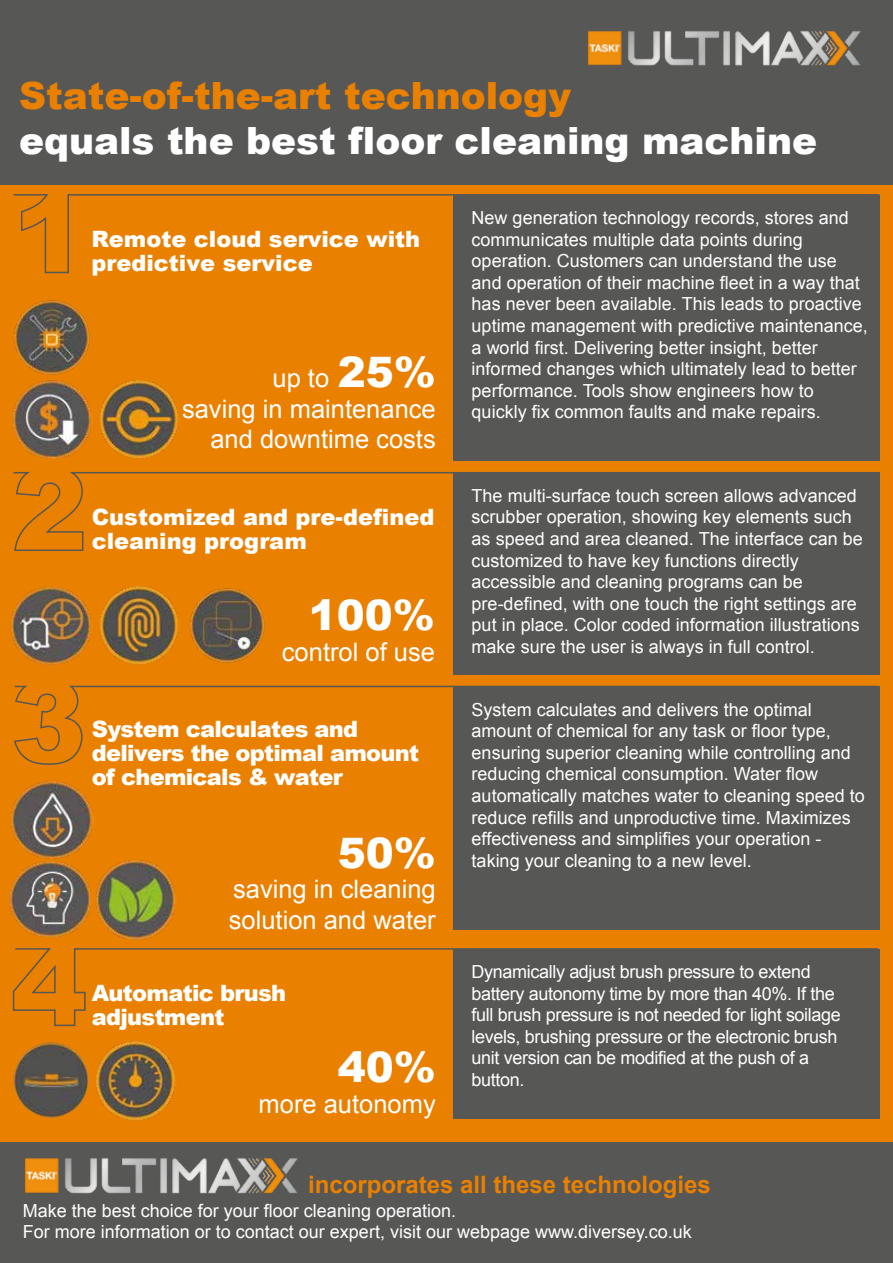
<style>
.page{position:relative;width:893px;height:1263px;background:#fff}
.page>*{position:absolute;margin:0;border:0;box-sizing:border-box;transform-origin:0 0}
.t1{font:900 42px "Arial";color:#fff}
.t2{font:900 37.5px "Arial";color:#fff}
.t3{font:900 37.5px "Arial";color:#ea8000}
.t4{font:25.5px/30.6px "Arial";color:#fff;text-align:right}
.t5{font:700 24px "Arial";color:#ea8000}
.t6{font:900 22.5px/24px "Arial";letter-spacing:-.03em;color:#fff}
.t7{font:900 22.5px/24px "Arial";color:#fff}
.t8{font:18px/21.6px "Arial";color:#fff}
.t9{font:18px/21.6px "Arial";letter-spacing:-.02em;color:#fff}
.s1{font-weight:900;font-size:42px}
</style>
<div class="page">
<div style="left:0;top:134px;width:893px;height:1129px;background:#ea8000"></div>
<div style="left:0;top:0;width:893px;height:184px;background:#575756"></div>
<div style="left:0;top:1142px;width:893px;height:121px;background:#575756"></div>
<svg style="left:13px;top:472px;width:867px;height:80px"></svg>
<svg style="left:14px;top:685px;width:866px;height:81px"></svg>
<img style="left:587px;top:31px;width:274px;height:35px">
<img style="left:24px;top:1158px;width:274px;height:36px">
<svg style="left:13px;top:194px;width:867px;height:80px"></svg>
<svg style="left:12px;top:948px;width:868px;height:79px"></svg>
<div style="left:453px;top:195px;width:426px;height:265px;background:#575756"></div>
<div style="left:453px;top:473px;width:426px;height:202px;background:#575756"></div>
<div style="left:453px;top:686px;width:426px;height:244px;background:#575756"></div>
<div style="left:453px;top:949px;width:426px;height:169px;background:#575756"></div>
<img style="left:10px;top:587px;width:81px;height:78px">
<img style="left:14px;top:1042px;width:75px;height:76px;border-radius:38px">
<img style="left:9px;top:781px;width:85px;height:157px">
<img style="left:12px;top:380px;width:81px;height:79px">
<img style="left:99px;top:586px;width:79px;height:79px">
<img style="left:190px;top:588px;width:75px;height:75px">
<img style="left:14px;top:300px;width:76px;height:75px">
<img style="left:99px;top:380px;width:79px;height:79px">
<img style="left:95px;top:860px;width:80px;height:80px">
<img style="left:95px;top:1041px;width:80px;height:80px">
<h2 class="t3" style="left:19px;top:69px;width:554px">State-of-the-art technology</h2>
<h2 class="t2" style="left:19px;top:114px;width:800px">equals the best floor cleaning machine</h2>
<p class="t7" style="left:91px;top:226px;width:330px">Remote cloud service with predictive service</p>
<h3 class="t4" style="left:182px;top:363px;width:255px">up to <span class="s1">25%<br></span>saving in maintenance and downtime costs</h3>
<p class="t7" style="left:92px;top:505px;width:344px">Customized and pre-defined cleaning program</p>
<h1 class="t1" style="left:309px;top:585px;width:128px">100%</h1>
<h3 class="t4" style="left:282px;top:637px;width:155px">control of use</h3>
<p class="t6" style="left:92px;top:716px;width:329px">System calculates and delivers the optimal amount of chemicals &amp; water</p>
<h1 class="t1" style="left:338px;top:822px;width:100px">50%</h1>
<h3 class="t4" style="left:229px;top:874px;width:208px;text-align:left">saving in cleaning solution and water</h3>
<p class="t6" style="left:92px;top:980px;width:196px">Automatic brush adjustment</p>
<h1 class="t1" style="left:338px;top:1036px;width:100px">40%</h1>
<h3 class="t4" style="left:259px;top:1088px;width:179px">more autonomy</h3>
<p class="t8" style="left:472px;top:207px;width:398px">New generation technology records, stores and communicates multiple data points during operation. Customers can understand the use and operation of their machine fleet in a way that has never been available. This leads to proactive uptime management with predictive maintenance, a world first. Delivering better insight, better informed changes which ultimately lead to better performance. Tools show engineers how to quickly fix common faults and make repairs.</p>
<p class="t8" style="left:472px;top:485px;width:393px">The multi-surface touch screen allows advanced scrubber operation, showing key elements such as speed and area cleaned. The interface can be customized to have key functions directly accessible and cleaning programs can be pre-defined, with one touch the right settings are put in place. Color coded information illustrations make sure the user is always in full control.</p>
<p class="t8" style="left:472px;top:699px;width:395px">System calculates and delivers the optimal amount of chemical for any task or floor type, ensuring superior cleaning while controlling and reducing chemical consumption. Water flow automatically matches water to cleaning speed to reduce refills and unproductive time. Maximizes effectiveness and simplifies your operation - taking your cleaning to a new level.</p>
<p class="t9" style="left:472px;top:961px;width:371px">Dynamically adjust brush pressure to extend battery autonomy time by more than 40%. If the full brush pressure is not needed for light soilage levels, brushing pressure or the electronic brush unit version can be modified at the push of a button.</p>
<h3 class="t5" style="left:308px;top:1168px;width:404px">incorporates all these technologies</h3>
<p class="t8" style="left:23px;top:1200px;width:670px">Make the best choice for your floor cleaning operation.<br>For more information or to contact our expert, visit our webpage www.diversey.co.uk</p>
</div>
